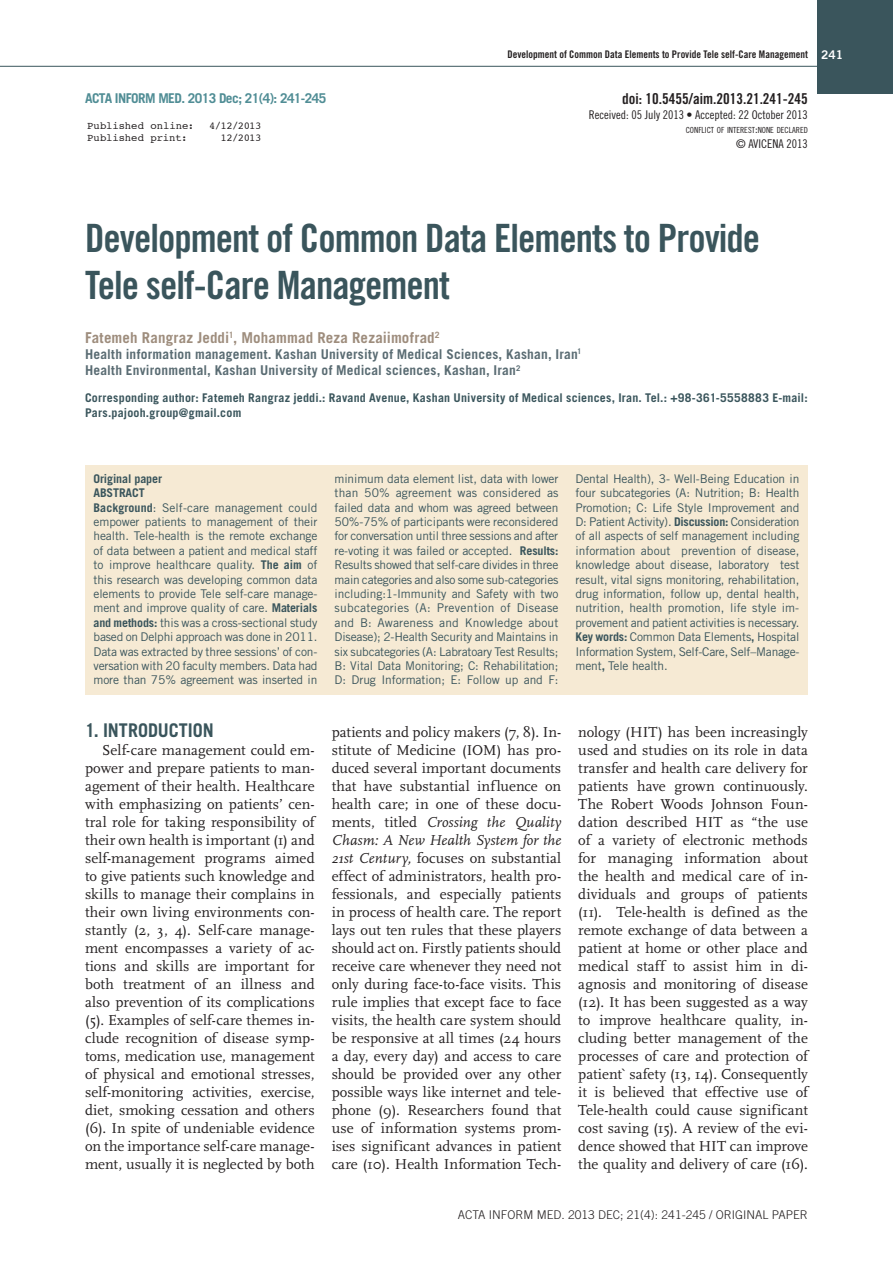
<style>
.page{position:relative;width:893px;height:1263px;background:#fff}
.page>*{position:absolute;margin:0;border:0;box-sizing:border-box;transform-origin:0 0}
.t1{font:39px/46.8px "Trade Gothic LT Std Bd Cn 20";letter-spacing:-.025em;color:#3a555c}
.t2{font:700 18.9px "Trade Gothic LT Std";color:#3a555c;scale:.95 1}
.t3{font:15px/18px "Scala";letter-spacing:.005em;color:#231f20;text-align:justify}
.t4{font:700 15px "Trade Gothic LT Std";letter-spacing:.01em;color:#9e8d7d}
.t5{font:15px "Trade Gothic LT Std Bd Cn 20";color:#231f20}
.t6{font:700 13.5px/16.2px "Trade Gothic LT Std";letter-spacing:.015em;color:#5a6c73}
.t7{font:700 13.5px "Trade Gothic LT Std";letter-spacing:-.04em;color:#508d95}
.t8{font:12px/14.4px "Trade Gothic LT Std";letter-spacing:-.01em;color:#3a555c;text-align:justify}
.t9{font:700 12px/14.4px "Trade Gothic LT Std";letter-spacing:.02em;color:#3a555c}
.t10{font:12px "Trade Gothic LT Std Cn 18";color:#231f20}
.t11{font:300 12px "Trade Gothic LT Std";color:#231f20}
.t12{font:12px "Trade Gothic LT Std Bd 2";color:#fff}
.t13{font:10.5px "Trade Gothic LT Std Bd Cn 20";color:#231f20}
.t14{font:10.5px "Courier 10 Pitch BT";letter-spacing:-.01em;color:#231f20}
.t15{font:8.4px "Trade Gothic LT Std Cn 18";color:#231f20}
.s1{font-size:12px}
.s2{font-weight:700}
.s3{font-style:italic}
</style>
<div class="page">
<hr style="left:0;top:66px;width:893px;height:1px;background:#3a555c">
<div style="left:817px;top:0;width:76px;height:94px;background:#3a555c"></div>
<div style="left:85px;top:466px;width:723px;height:229px;background:#f6ead4"></div>
<p class="t13" style="left:507px;top:48px;width:302px">Development of Common Data Elements to Provide Tele self-Care Management</p>
<p class="t7" style="left:85px;top:90px;width:243px">ACTA INFORM MED. 2013 Dec; 21(4): 241-245</p>
<p class="t5" style="left:622px;top:90px;width:187px">doi: 10.5455/aim.2013.21.241-245</p>
<p class="t10" style="left:589px;top:107px;width:221px">Received: 05 July 2013 • Accepted: 22 October 2013</p>
<p class="t15" style="left:686px;top:125px;width:124px">CONFLICT OF INTEREST<span class="s1">:</span>NONE DECLARED</p>
<p class="t10" style="left:736px;top:136px;width:73px">© AVICENA 2013</p>
<p class="t14" style="left:87px;top:120px;width:109px">Published online:</p>
<p class="t14" style="left:209px;top:120px;width:54px">4/12/2013</p>
<p class="t14" style="left:87px;top:132px;width:102px">Published print:</p>
<p class="t14" style="left:221px;top:132px;width:42px">12/2013</p>
<p class="t12" style="left:821px;top:48px;width:23px">241</p>
<h1 class="t1" style="left:85px;top:215px;width:677px">Development of Common Data Elements to Provide<br>Tele self-Care Management</h1>
<p class="t4" style="left:85px;top:328px;width:356px">Fatemeh Rangraz Jeddi<sup>1</sup>, Mohammad Reza Rezaiimofrad<sup>2</sup></p>
<p class="t6" style="left:85px;top:346px;width:498px">Health information management. Kashan University of Medical Sciences, Kashan, Iran<sup>1<br></sup>Health Environmental, Kashan University of Medical sciences, Kashan, Iran<sup>2</sup></p>
<p class="t9" style="left:85px;top:390px;width:724px">Corresponding author: Fatemeh Rangraz jeddi.: Ravand Avenue, Kashan University of Medical sciences, Iran. Tel.: +98-361-5558883 E-mail:<br>Pars.pajooh.group@gmail.com</p>
<p class="t8" style="left:94px;top:471px;width:226px;text-align:left"><span class="s2">Original paper<br>ABSTRACT<br>Background</span>: Self-care management could empower patients to management of their health. Tele-health is the remote exchange of data between a patient and medical staff to improve healthcare quality. <span class="s2">The aim</span> of this research was developing common data elements to provide Tele self-care manage&shy;ment and improve quality of care. <span class="s2">Materials and methods:</span> this was a cross-sectional study based on Delphi approach was done in 2011.<br>Data was extracted by three sessions’ of con&shy;versation with 20 faculty members. Data had more than 75% agreement was inserted in</p>
<p class="t8" style="left:334px;top:471px;width:226px">minimum data element list, data with lower than 50% agreement was considered as failed data and whom was agreed between 50%-75% of participants were reconsidered for conversation until three sessions and after re-voting it was failed or accepted. <span class="s2">Results:<br></span>Results showed that self-care divides in three main categories and also some sub-categories including:1-Immunity and Safety with two subcategories (A: Prevention of Disease and B: Awareness and Knowledge about Disease); 2-Health Security and Maintains in six subcategories (A: Labratoary Test Results; B: Vital Data Monitoring; C: Rehabilitation; D: Drug Information; E: Follow up and F:</p>
<p class="t8" style="left:575px;top:471px;width:225px">Dental Health), 3- Well-Being Education in four subcategories (A: Nutrition; B: Health Promotion; C: Life Style Improvement and D: Patient Activity). <span class="s2">Discussion:</span> Consideration of all aspects of self management including information about prevention of disease, knowledge about disease, laboratory test result, vital signs monitoring, rehabilitation, drug information, follow up, dental health, nutrition, health promotion, life style im&shy;provement and patient activities is necessary.<br><span class="s2">Key words:</span> Common Data Elements<span class="s2">,</span> Hospital Information System, Self-Care, Self–Manage&shy;ment<span class="s2">,</span> Tele health.</p>
<p class="t2" style="left:85px;top:719px;width:137px">1. INTRODUCTION</p>
<p class="t3" style="left:85px;top:742px;width:231px;text-indent:17px">Self-care management could em&shy;power and prepare patients to man&shy;agement of their health. Healthcare with emphasizing on patients’ cen&shy;tral role for taking responsibility of their own health is important (1) and self-management programs aimed to give patients such knowledge and skills to manage their complains in their own living environments con&shy;stantly (2, 3, 4). Self-care manage&shy;ment encompasses a variety of ac&shy;tions and skills are important for both treatment of an illness and also prevention of its complications (5). Examples of self-care themes in&shy;clude recognition of disease symp&shy;toms, medication use, management of physical and emotional stresses, self-monitoring activities, exercise, diet, smoking cessation and others (6). In spite of undeniable evidence on the importance self-care manage&shy;ment, usually it is neglected by both</p>
<p class="t3" style="left:332px;top:724px;width:231px">patients and policy makers (7, 8). In&shy;stitute of Medicine (IOM) has pro&shy;duced several important documents that have substantial influence on health care; in one of these docu&shy;ments, titled <span class="s3">Crossing the Quality Chasm: A New Health System for the 21st Century,</span> focuses on substantial effect of administrators, health pro&shy;fessionals, and especially patients in process of health care. The report lays out ten rules that these players should act on. Firstly patients should receive care whenever they need not only during face-to-face visits. This rule implies that except face to face visits, the health care system should be responsive at all times (24 hours a day, every day) and access to care should be provided over any other possible ways like internet and tele&shy;phone (9). Researchers found that use of information systems prom&shy;ises significant advances in patient care (10). Health Information Tech-</p>
<p class="t3" style="left:578px;top:724px;width:231px">nology (HIT) has been increasingly used and studies on its role in data transfer and health care delivery for patients have grown continuously.<br>The Robert Woods Johnson Foun&shy;dation described HIT as “the use of a variety of electronic methods for managing information about the health and medical care of in&shy;dividuals and groups of patients (11). Tele-health is defined as the remote exchange of data between a patient at home or other place and medical staff to assist him in di&shy;agnosis and monitoring of disease (12). It has been suggested as a way to improve healthcare quality, in&shy;cluding better management of the processes of care and protection of patient` safety (13, 14). Consequently it is believed that effective use of Tele-health could cause significant cost saving (15). A review of the evi&shy;dence showed that HIT can improve the quality and delivery of care (16).</p>
<p class="t11" style="left:458px;top:1207px;width:343px">ACTA INFORM MED. 2013 DEC; 21(4): 241-245 / ORIGINAL PAPER</p>
</div>
